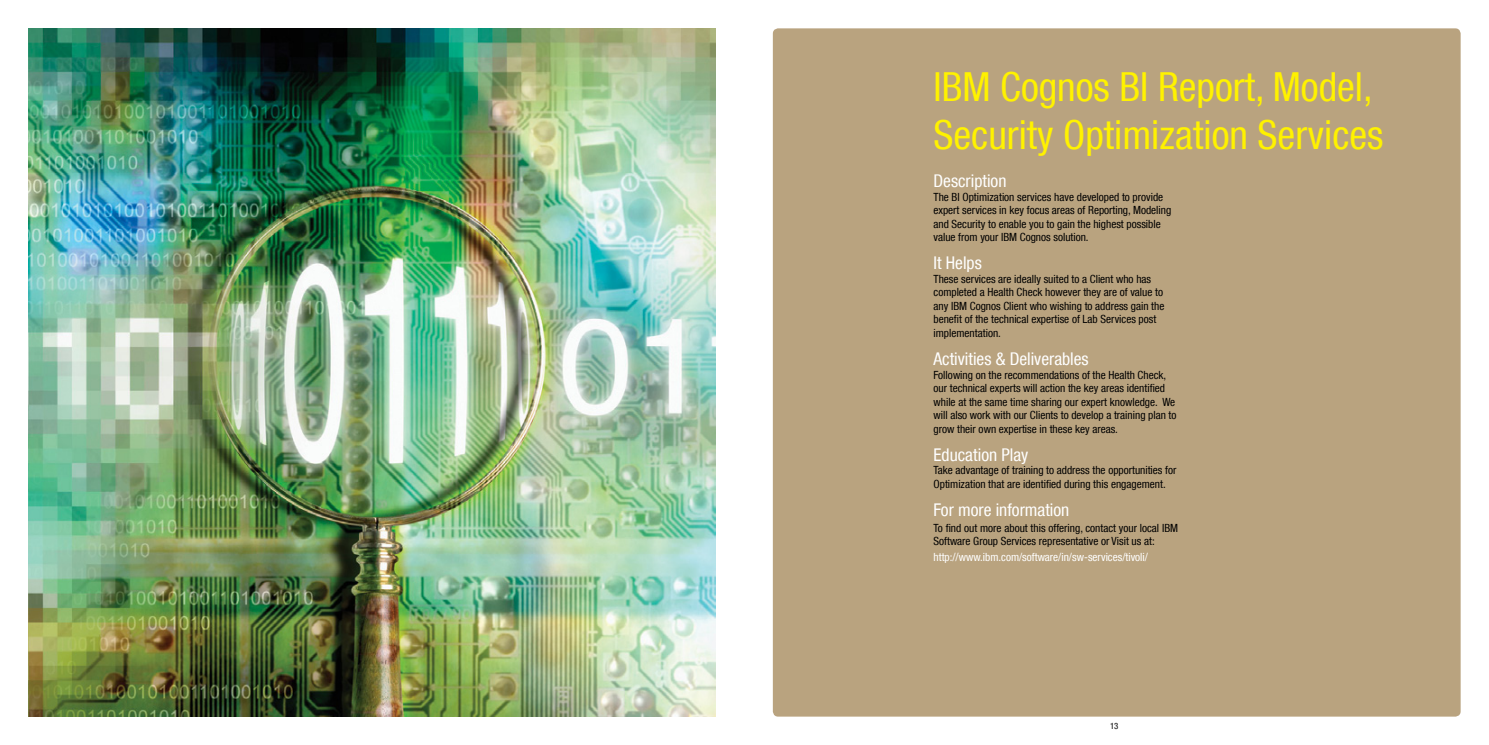
<style>
.page{position:relative;width:1489px;height:745px;background:#fff}
.page>*{position:absolute;margin:0;border:0;box-sizing:border-box;transform-origin:0 0}
.t1{font:condensed 40px/48px "Helvetica Neue LT Com";color:#fff200}
.t2{font:condensed 17.5px "Helvetica Neue LT Com";color:#fff}
.t3{font:condensed 11.25px/13.5px "Helvetica Neue LT Com";color:#000}
.t4{font:condensed 11.25px "Helvetica Neue LT Com";color:#fff}
.t5{font:condensed 8.75px "Helvetica Neue LT Com";color:#000}
</style>
<div class="page">
<img style="left:28px;top:28px;width:687px;height:688px">
<div style="left:773px;top:28px;width:687px;height:688px;background:#b9a37f;border-radius:5px"></div>
<h1 class="t1" style="left:933px;top:62px;width:451px">IBM Cognos BI Report, Model,<br>Security Optimization Services</h1>
<h2 class="t2" style="left:933px;top:171px;width:74px">Description</h2>
<p class="t3" style="left:933px;top:190px;width:239px">The BI Optimization services have developed to provide expert services in key focus areas of Reporting, Modeling and Security to enable you to gain the highest possible value from your IBM Cognos solution.</p>
<h2 class="t2" style="left:933px;top:253px;width:50px">It Helps</h2>
<p class="t3" style="left:933px;top:272px;width:232px">These services are ideally suited to a Client who has completed a Health Check however they are of value to any IBM Cognos Client who wishing to address gain the benefit of the technical expertise of Lab Services post implementation.</p>
<h2 class="t2" style="left:933px;top:348px;width:157px">Activities &amp; Deliverables</h2>
<p class="t3" style="left:933px;top:367px;width:244px">Following on the recommendations of the Health Check, our technical experts will action the key areas identified while at the same time sharing our expert knowledge. We will also work with our Clients to develop a training plan to grow their own expertise in these key areas.</p>
<h2 class="t2" style="left:933px;top:444px;width:96px">Education Play</h2>
<p class="t3" style="left:933px;top:463px;width:244px">Take advantage of training to address the opportunities for<br>Optimization that are identified during this engagement.</p>
<h2 class="t2" style="left:933px;top:499px;width:137px">For more information</h2>
<p class="t3" style="left:933px;top:521px;width:246px;line-height:12.5px">To find out more about this offering, contact your local IBM<br>Software Group Services representative or Visit us at:</p>
<p class="t4" style="left:933px;top:550px;width:216px">http://www.ibm.com/software/in/sw-services/tivoli/</p>
<p class="t5" style="left:1110px;top:720px;width:10px">13</p>
</div>
